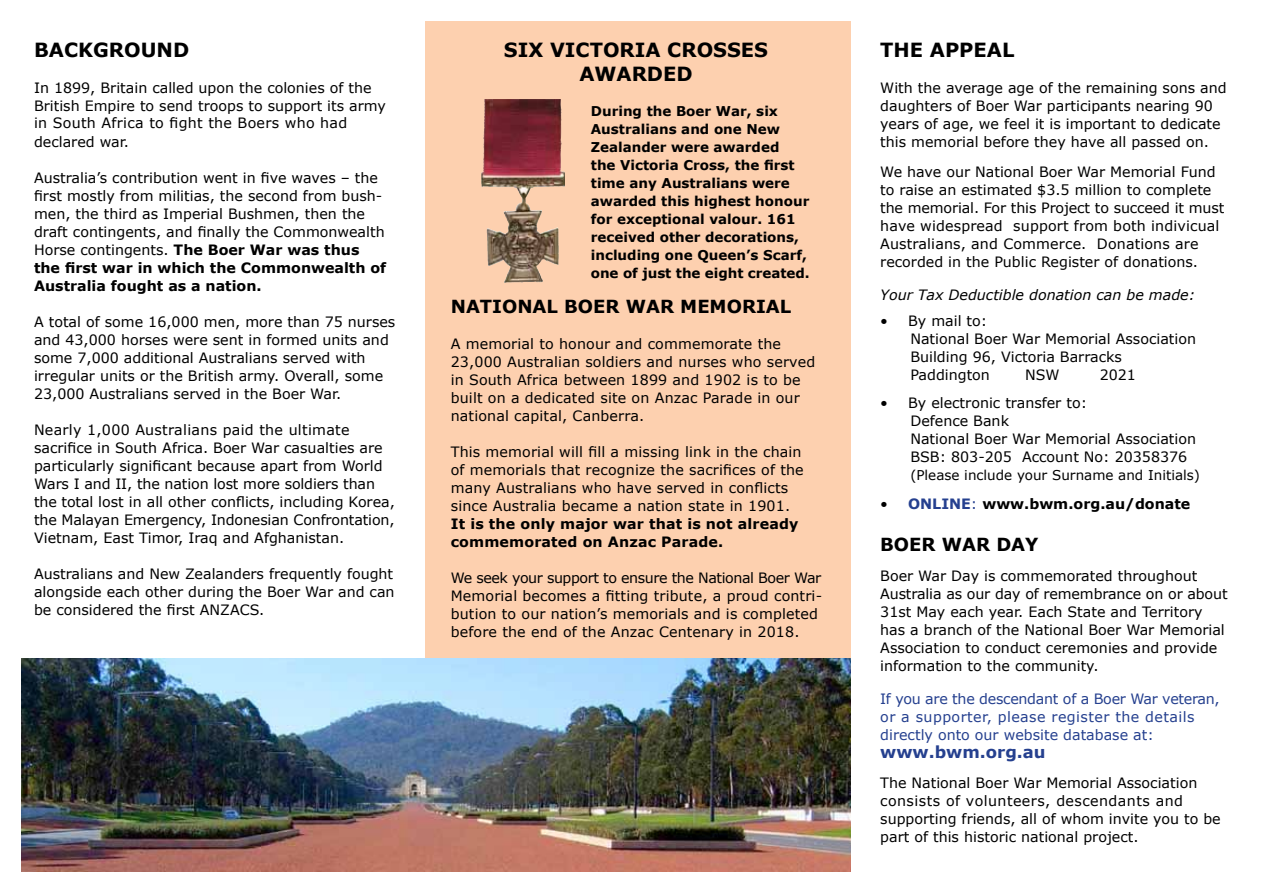
<style>
.page{position:relative;width:1263px;height:893px;background:#fff}
.page>*{position:absolute;margin:0;border:0;box-sizing:border-box;transform-origin:0 0}
.t1{font:700 19.5px/23.4px "Verdana";color:#000;text-align:center}
.t2{font:700 18px "Verdana";color:#000}
.t3{font:700 16.5px "Verdana";color:#25408f}
.t4{font:14.25px/18px "Verdana";color:#000}
.t5{font:14.25px/18px "Verdana";color:#25408f}
.t6{font:700 14.25px/18px "Verdana";letter-spacing:.01em;color:#000}
.t7{font:14.25px/19.5px "Verdana";letter-spacing:.02em;color:#000}
.t8{font:italic 14.25px "Verdana";color:#000}
.t9{font:700 13.5px/18px "Verdana";color:#000}
.t10{font:13.5px "Verdana";color:#000}
.s1{font-weight:700}
.s2{font-weight:400}
.s3{color:#25408f}
.s4{font-weight:400;color:#25408f}
</style>
<div class="page">
<div style="left:425px;top:21px;width:425px;height:650px;background:#fdd0af"></div>
<img style="left:481px;top:99px;width:41px;height:167px">
<img style="left:21px;top:658px;width:829px;height:214px">
<h1 class="t1" style="left:34px;top:38px;width:157px">BACKGROUND</h1>
<p class="t4" style="left:34px;top:79px;width:353px">In 1899, Britain called upon the colonies of the<br>British Empire to send troops to support its army</p>
<p class="t7" style="left:34px;top:113px;width:315px">in South Africa to fight the Boers who had declared war.</p>
<p class="t4" style="left:34px;top:169px;width:354px">Australia’s contribution went in five waves – the first mostly from militias, the second from bush&shy;men, the third as Imperial Bushmen, then the draft contingents, and finally the Commonwealth Horse contingents. <span class="s1">The Boer War was thus the first war in which the Commonwealth of Australia fought as a nation.</span></p>
<p class="t4" style="left:34px;top:313px;width:363px">A total of some 16,000 men, more than 75 nurses and 43,000 horses were sent in formed units and some 7,000 additional Australians served with irregular units or the British army. Overall, some 23,000 Australians served in the Boer War.</p>
<p class="t4" style="left:34px;top:421px;width:362px">Nearly 1,000 Australians paid the ultimate sacrifice in South Africa. Boer War casualties are particularly significant because apart from World Wars I and II, the nation lost more soldiers than the total lost in all other conflicts, including Korea, the Malayan Emergency, Indonesian Confrontation, Vietnam, East Timor, Iraq and Afghanistan.</p>
<p class="t4" style="left:34px;top:565px;width:362px;text-align:justify">Australians and New Zealanders frequently fought alongside each other during the Boer War and can be considered the first ANZACS.</p>
<h1 class="t1" style="left:504px;top:38px;width:266px">SIX VICTORIA CROSSES<br>AWARDED</h1>
<p class="t9" style="left:591px;top:102px;width:220px">During the Boer War, six<br>Australians and one New<br>Zealander were awarded<br>the Victoria Cross, the first time any Australians were awarded this highest honour for exceptional valour. 161 received other decorations, including one Queen’s Scarf, one of just the eight created.</p>
<p class="t2" style="left:451px;top:295px;width:342px">NATIONAL BOER WAR MEMORIAL</p>
<p class="t4" style="left:451px;top:334px;width:366px">A memorial to honour and commemorate the 23,000 Australian soldiers and nurses who served in South Africa between 1899 and 1902 is to be built on a dedicated site on Anzac Parade in our national capital, Canberra.</p>
<p class="t4" style="left:451px;top:442px;width:354px">This memorial will fill a missing link in the chain of memorials that recognize the sacrifices of the many Australians who have served in conflicts since Australia became a nation state in 1901.</p>
<p class="t6" style="left:451px;top:514px;width:349px">It is the only major war that is not already commemorated on Anzac Parade.</p>
<p class="t4" style="left:451px;top:568px;width:373px">We seek your support to ensure the National Boer War Memorial becomes a fitting tribute, a proud contri&shy;bution to our nation’s memorials and is completed before the end of the Anzac Centenary in 2018.</p>
<h1 class="t1" style="left:880px;top:38px;width:136px">THE APPEAL</h1>
<p class="t4" style="left:880px;top:79px;width:348px">With the average age of the remaining sons and daughters of Boer War participants nearing 90 years of age, we feel it is important to dedicate this memorial before they have all passed on.</p>
<p class="t4" style="left:880px;top:163px;width:346px">We have our National Boer War Memorial Fund to raise an estimated $3.5 million to complete the memorial. For this Project to succeed it must have widespread support from both indivicual Australians, and Commerce. Donations are recorded in the Public Register of donations.</p>
<p class="t8" style="left:880px;top:286px;width:316px">Your Tax Deductible donation can be made:</p>
<p class="t4" style="left:910px;top:311px;width:287px;text-indent:-30px">• By mail to:<br>National Boer War Memorial Association<br>Building 96, Victoria Barracks<br>Paddington</p>
<p class="t4" style="left:1025px;top:365px;width:36px">NSW</p>
<p class="t4" style="left:1100px;top:365px;width:38px">2021</p>
<p class="t4" style="left:910px;top:394px;width:287px;text-indent:-30px">• By electronic transfer to:<br>Defence Bank<br>National Boer War Memorial Association<br>BSB: 803-205 Account No: 20358376</p>
<p class="t10" style="left:910px;top:467px;width:291px">(Please include your Surname and Initials)</p>
<p class="t6" style="left:880px;top:494px;width:312px"><span class="s2">•</span> <span class="s3">ONLINE</span><span class="s4">:</span> www.bwm.org.au/donate</p>
<p class="t2" style="left:880px;top:533px;width:160px">BOER WAR DAY</p>
<p class="t4" style="left:880px;top:566px;width:349px">Boer War Day is commemorated throughout Australia as our day of remembrance on or about 31st May each year. Each State and Territory has a branch of the National Boer War Memorial Association to conduct ceremonies and provide information to the community.</p>
<p class="t5" style="left:880px;top:689px;width:341px">If you are the descendant of a Boer War veteran, or a supporter, please register the details directly onto our website database at:</p>
<p class="t3" style="left:880px;top:741px;width:167px">www.bwm.org.au</p>
<p class="t4" style="left:880px;top:773px;width:342px">The National Boer War Memorial Association consists of volunteers, descendants and supporting friends, all of whom invite you to be part of this historic national project.</p>
</div>
